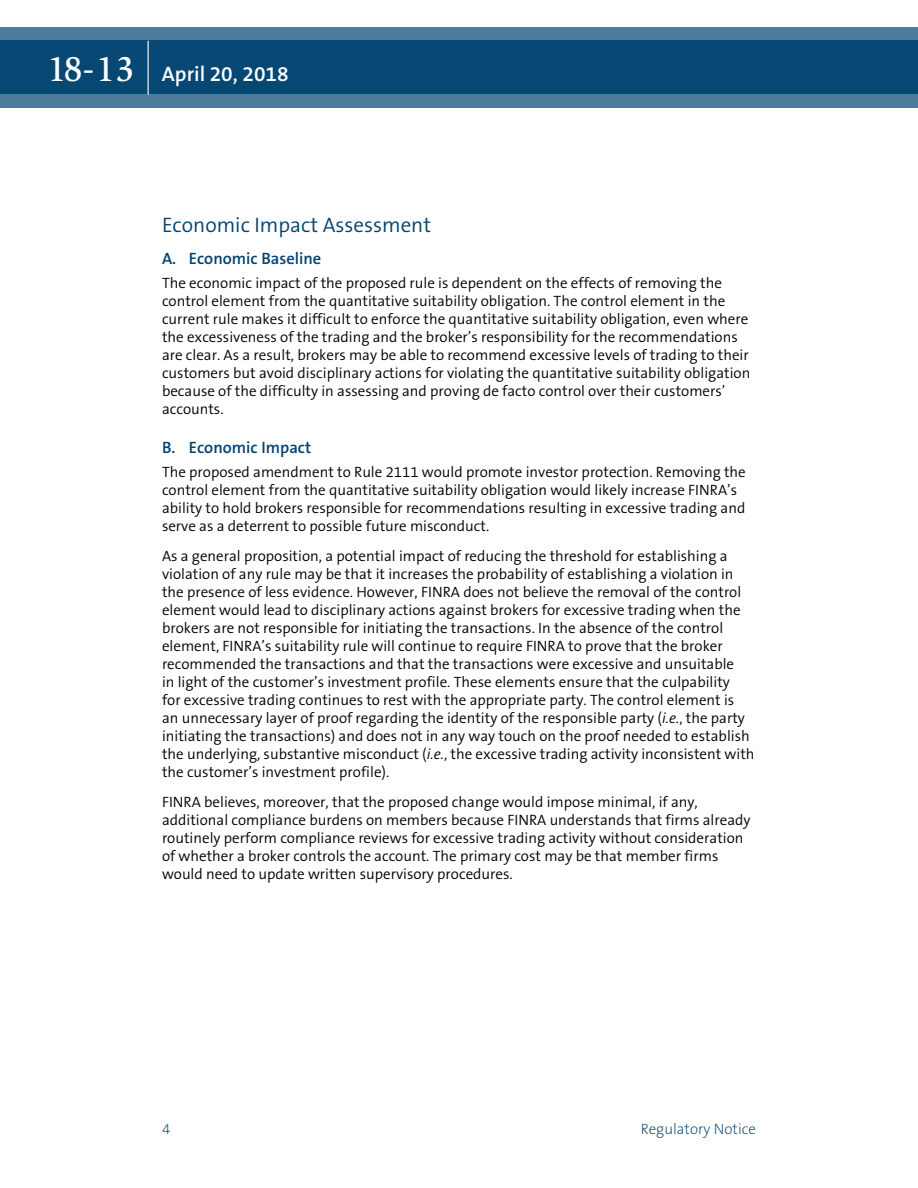
<style>
.page{position:relative;width:918px;height:1188px;background:#fff}
.page>*{position:absolute;margin:0;border:0;box-sizing:border-box;transform-origin:0 0}
.t1{font:300 21px "The Sans B4";color:#004270}
.t2{font:600 21px "The Sans B6";color:#fff}
.t3{font:600 16.5px "The Sans B6";color:#004270}
.t4{font:300 15px/18px "The Sans B4";color:#000}
.t5{font:200 15px "The Sans B2";color:#004270}
.s1{font-family:"Slimbach LT";font-weight:500;font-size:36px}
.s2{font-style:italic}
</style>
<div class="page">
<svg style="left:0;top:27px;width:918px;height:81px;background:#1e5881"></svg>
<hr style="left:148px;top:41px;width:1px;height:54px;background:#fff">
<h1 class="t2" style="left:47px;top:63px;width:243px"><span class="s1">18-13</span> April 20, 2018</h1>
<h1 class="t1" style="left:162px;top:213px;width:271px">Economic Impact Assessment</h1>
<p class="t3" style="left:162px;top:250px;width:161px">A. Economic Baseline</p>
<p class="t4" style="left:162px;top:274px;width:590px">The economic impact of the proposed rule is dependent on the effects of removing the control element from the quantitative suitability obligation. The control element in the current rule makes it difficult to enforce the quantitative suitability obligation, even where the excessiveness of the trading and the broker’s responsibility for the recommendations are clear. As a result, brokers may be able to recommend excessive levels of trading to their customers but avoid disciplinary actions for violating the quantitative suitability obligation because of the difficulty in assessing and proving de facto control over their customers’ accounts.</p>
<p class="t3" style="left:162px;top:438px;width:151px">B. Economic Impact</p>
<p class="t4" style="left:162px;top:463px;width:585px">The proposed amendment to Rule 2111 would promote investor protection. Removing the control element from the quantitative suitability obligation would likely increase FINRA’s ability to hold brokers responsible for recommendations resulting in excessive trading and serve as a deterrent to possible future misconduct.</p>
<p class="t4" style="left:162px;top:547px;width:594px">As a general proposition, a potential impact of reducing the threshold for establishing a violation of any rule may be that it increases the probability of establishing a violation in the presence of less evidence. However, FINRA does not believe the removal of the control element would lead to disciplinary actions against brokers for excessive trading when the brokers are not responsible for initiating the transactions. In the absence of the control element, FINRA’s suitability rule will continue to require FINRA to prove that the broker recommended the transactions and that the transactions were excessive and unsuitable<br>in light of the customer’s investment profile. These elements ensure that the culpability<br>for excessive trading continues to rest with the appropriate party. The control element is an unnecessary layer of proof regarding the identity of the responsible party (<span class="s2">i.e.</span>, the party initiating the transactions) and does not in any way touch on the proof needed to establish the underlying, substantive misconduct (<span class="s2">i.e.</span>, the excessive trading activity inconsistent with the customer’s investment profile).</p>
<p class="t4" style="left:162px;top:793px;width:590px">FINRA believes, moreover, that the proposed change would impose minimal, if any, additional compliance burdens on members because FINRA understands that firms already routinely perform compliance reviews for excessive trading activity without consideration of whether a broker controls the account. The primary cost may be that member firms would need to update written supervisory procedures.</p>
<p class="t5" style="left:162px;top:1121px;width:10px">4</p>
<p class="t5" style="left:641px;top:1121px;width:117px">Regulatory Notice</p>
</div>
